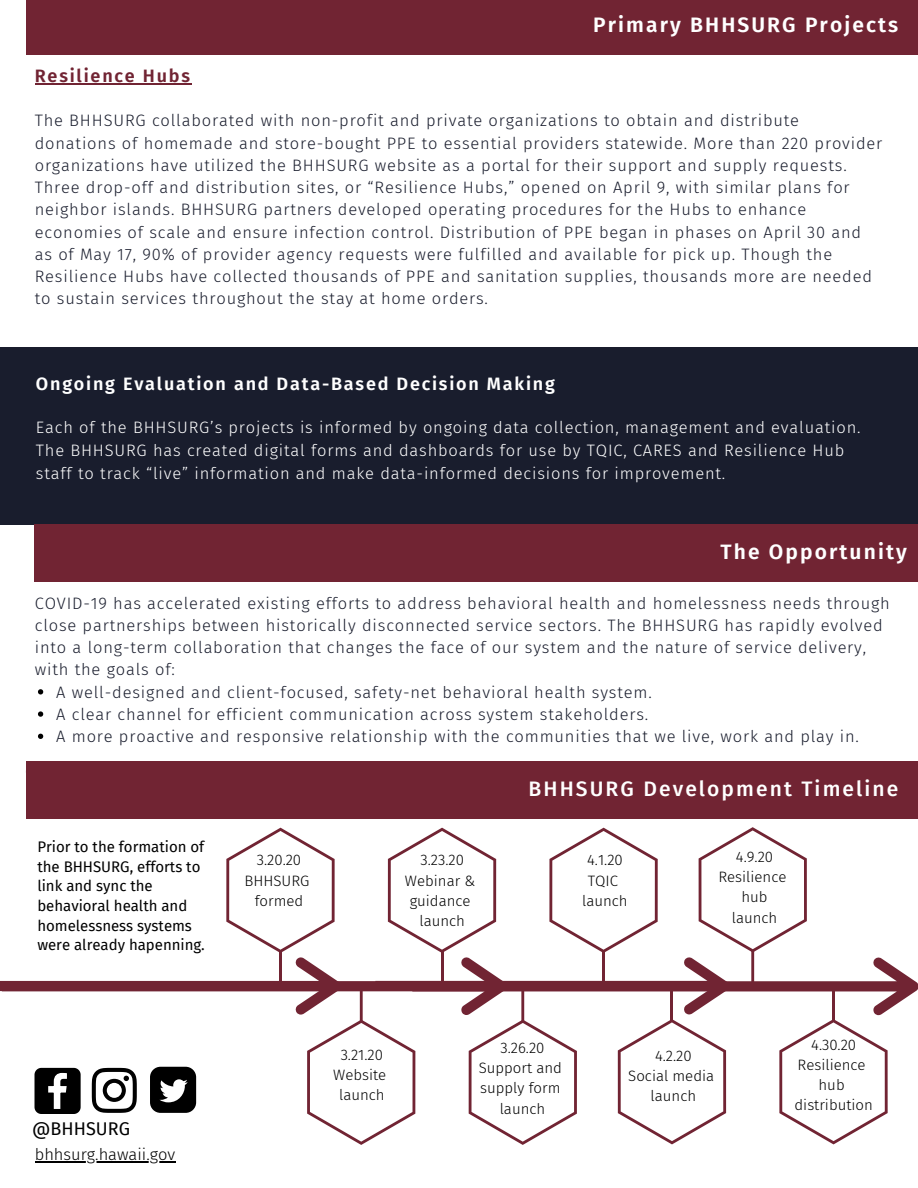
<style>
.page{position:relative;width:918px;height:1188px;background:#fff}
.page>*{position:absolute;margin:0;border:0;box-sizing:border-box;transform-origin:0 0}
.t1{font:600 21px "Fira Sans";letter-spacing:.1em;color:#fff}
.t2{font:500 21px "Fira Sans";letter-spacing:.1em;color:#fff}
.t3{font:600 18px "Fira Sans";letter-spacing:.1em;color:#fff}
.t4{font:600 18px "Fira Sans";letter-spacing:.1em;color:#712433}
.t5{font:18px "Fira Sans";color:#000}
.t6{font:300 16.5px/22.2px "Fira Sans";letter-spacing:.05em;color:#191d2d}
.t7{font:300 16.5px/23px "Fira Sans";letter-spacing:.05em;color:#fff}
.t8{font:300 16.5px "Fira Sans";color:#000}
.t9{font:300 15px/20.2px "Fira Sans";color:#000;text-align:center}
.t10{font:15px/19.8px "Fira Sans";color:#000}
</style>
<div class="page">
<div style="left:390px;top:347px;width:412px;height:178px;background:#191d2d"></div>
<div style="left:0;top:347px;width:411px;height:178px;background:#191d2d"></div>
<hr style="left:35px;top:83px;width:157px;height:1px;background:#712433">
<div style="left:507px;top:347px;width:411px;height:178px;background:#191d2d"></div>
<svg style="left:38px;top:689px;width:5px;height:6px"></svg>
<svg style="left:38px;top:711px;width:5px;height:6px"></svg>
<svg style="left:38px;top:734px;width:5px;height:5px"></svg>
<div style="left:26px;top:0;width:892px;height:55px;background:#712433"></div>
<div style="left:35px;top:524px;width:883px;height:57px;background:#712433"></div>
<div style="left:26px;top:761px;width:892px;height:58px;background:#712433"></div>
<svg style="left:0;top:828px;width:918px;height:317px"></svg>
<hr style="left:35px;top:1161px;width:140px;height:1px;background:#000">
<p class="t1" style="left:593px;top:13px;width:307px">Primary BHHSURG Projects</p>
<p class="t4" style="left:35px;top:65px;width:157px">Resilience Hubs</p>
<p class="t6" style="left:35px;top:110px;width:849px">The BHHSURG collaborated with non-profit and private organizations to obtain and distribute donations of homemade and store-bought PPE to essential providers statewide. More than 220 provider organizations have utilized the BHHSURG website as a portal for their support and supply requests.<br>Three drop-off and distribution sites, or “Resilience Hubs,” opened on April 9, with similar plans for neighbor islands. BHHSURG partners developed operating procedures for the Hubs to enhance economies of scale and ensure infection control. Distribution of PPE began in phases on April 30 and as of May 17, 90% of provider agency requests were fulfilled and available for pick up. Though the Resilience Hubs have collected thousands of PPE and sanitation supplies, thousands more are needed to sustain services throughout the stay at home orders.</p>
<p class="t3" style="left:36px;top:373px;width:521px">Ongoing Evaluation and Data-Based Decision Making</p>
<p class="t7" style="left:36px;top:416px;width:826px">Each of the BHHSURG’s projects is informed by ongoing data collection, management and evaluation.<br>The BHHSURG has created digital forms and dashboards for use by TQIC, CARES and Resilience Hub staff to track “live” information and make data-informed decisions for improvement.</p>
<p class="t1" style="left:720px;top:539px;width:188px">The Opportunity</p>
<p class="t6" style="left:35px;top:592px;width:857px">COVID-19 has accelerated existing efforts to address behavioral health and homelessness needs through close partnerships between historically disconnected service sectors. The BHHSURG has rapidly evolved into a long-term collaboration that changes the face of our system and the nature of service delivery, with the goals of:</p>
<p class="t6" style="left:56px;top:681px;width:804px">A well-designed and client-focused, safety-net behavioral health system.<br>A clear channel for efficient communication across system stakeholders.<br>A more proactive and responsive relationship with the communities that we live, work and play in.</p>
<p class="t10" style="left:37px;top:837px;width:169px">Prior to the formation of the BHHSURG, efforts to link and sync the behavioral health and homelessness systems were already hapenning.</p>
<p class="t5" style="left:32px;top:1118px;width:99px">@BHHSURG</p>
<p class="t8" style="left:35px;top:1145px;width:142px">bhhsurg.hawaii.gov</p>
<p class="t9" style="left:244px;top:850px;width:67px">3.20.20<br>BHHSURG formed</p>
<p class="t2" style="left:529px;top:777px;width:371px">BHHSURG Development Timeline</p>
<p class="t9" style="left:405px;top:850px;width:72px">3.23.20<br>Webinar &amp; guidance launch</p>
<p class="t9" style="left:582px;top:850px;width:47px">4.1.20<br>TQIC launch</p>
<p class="t9" style="left:718px;top:847px;width:70px">4.9.20<br>Resilience hub launch</p>
<p class="t9" style="left:333px;top:1045px;width:55px">3.21.20<br>Website launch</p>
<p class="t9" style="left:479px;top:1038px;width:85px">3.26.20<br>Support and supply form launch</p>
<p class="t9" style="left:628px;top:1046px;width:87px">4.2.20<br>Social media launch</p>
<p class="t9" style="left:795px;top:1034px;width:80px">4.30.20<br>Resilience hub distribution</p>
</div>
